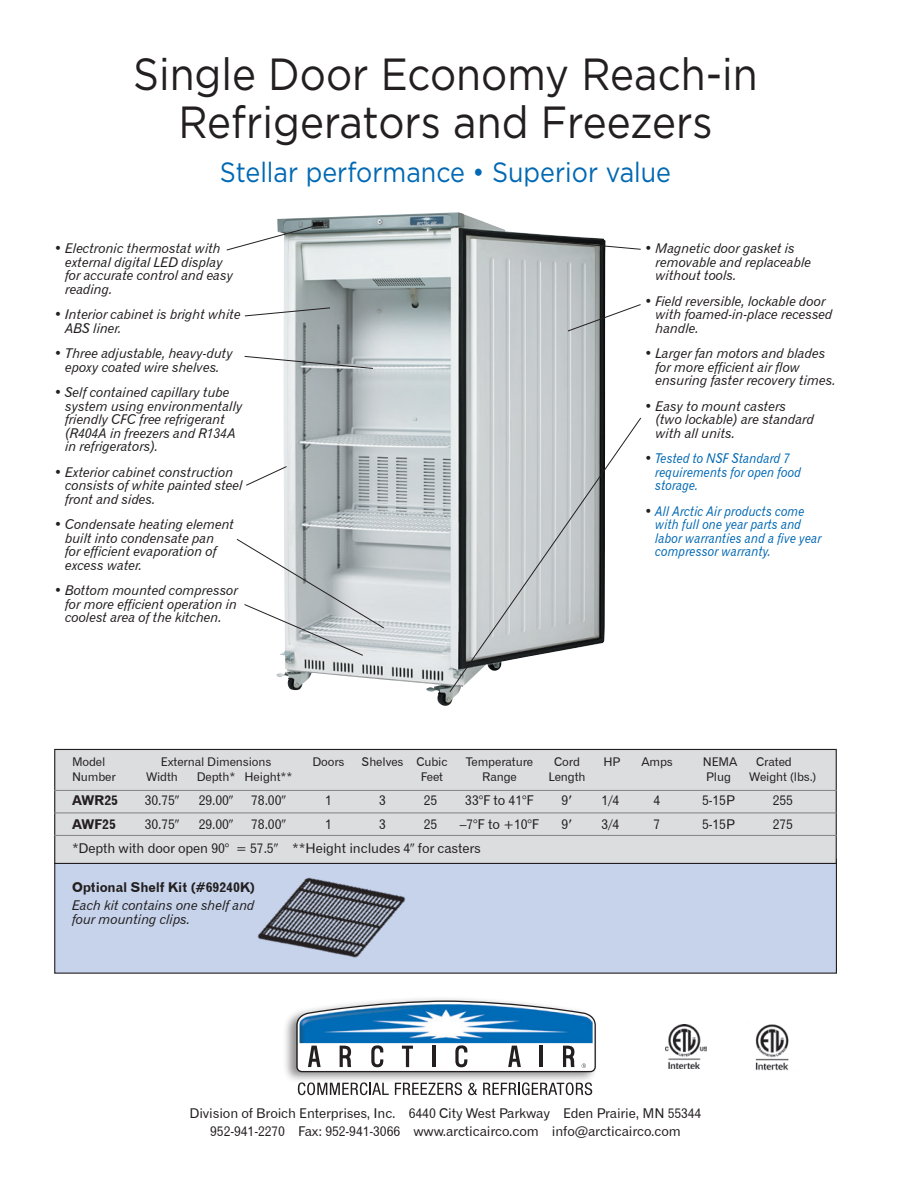
<style>
.page{position:relative;width:918px;height:1188px;background:#fff}
.page>*{position:absolute;margin:0;border:0;box-sizing:border-box;transform-origin:0 0}
.t1{font:45px/48px "Gotham";color:#231f20;text-align:center;scale:.9 1}
.t2{font:27.9px "Gotham";color:#0168b3;scale:.9 1}
.t3{font:13.5px/13.5px "Gothic 720 BT Italic B";letter-spacing:-.01em;color:#231f20}
.t4{font:13.5px "Gothic 720 BT Roman B";letter-spacing:-.01em;color:#231f20}
.t5{font:13.5px/13.5px "Gothic 720 BT Italic B";color:#0168b3;scale:.9 1}
.t6{font:13.5px "Gothic 720 BT Bold B";letter-spacing:-.01em;color:#231f20}
.t7{font:12px "Gothic 720 BT Roman B";letter-spacing:-.01em;color:#231f20}
.s1{color:#231f20}
.s2{font-family:"Universal Newswith Comm Pi"}
</style>
<div class="page">
<img style="left:276px;top:212px;width:330px;height:494px">
<div style="left:55px;top:859px;width:781px;height:114px;background:#c6d3eb"></div>
<div style="left:475px;top:169px;width:7px;height:8px;border:1px solid #fff;border-radius:3px"></div>
<img style="left:241px;top:877px;width:180px;height:97px">
<div style="left:55px;top:749px;width:781px;height:114px;background:#dcdddf"></div>
<div style="left:54px;top:749px;width:783px;height:115px;border:1px solid #231f20"></div>
<hr style="left:54px;top:790px;width:783px;height:1px;background:#808285">
<hr style="left:54px;top:813px;width:783px;height:1px;background:#808285">
<hr style="left:54px;top:835px;width:783px;height:1px;background:#808285">
<svg style="left:244px;top:307px;width:87px;height:10px"></svg>
<svg style="left:244px;top:356px;width:130px;height:13px"></svg>
<svg style="left:246px;top:466px;width:41px;height:20px"></svg>
<svg style="left:236px;top:538px;width:149px;height:118px"></svg>
<svg style="left:520px;top:238px;width:121px;height:12px"></svg>
<svg style="left:567px;top:304px;width:74px;height:28px"></svg>
<svg style="left:449px;top:417px;width:193px;height:276px"></svg>
<svg style="left:298px;top:1084px;width:91px;height:11px"></svg>
<svg style="left:395px;top:1084px;width:67px;height:11px"></svg>
<svg style="left:468px;top:1084px;width:9px;height:11px"></svg>
<svg style="left:483px;top:1084px;width:109px;height:11px"></svg>
<div style="left:283px;top:995px;width:316px;height:89px;background:#231f20;opacity:.5"></div>
<svg style="left:296px;top:1000px;width:300px;height:72px"></svg>
<img style="left:755px;top:1024px;width:34px;height:47px">
<img style="left:665px;top:1025px;width:42px;height:43px">
<svg style="left:226px;top:224px;width:94px;height:27px"></svg>
<p class="t1" style="left:133px;top:49px;width:696px">Single Door Economy Reach-in<br>Refrigerators and Freezers</p>
<p class="t2" style="left:220px;top:155px;width:503px">Stellar performance • Superior value</p>
<p class="t3" style="left:65px;top:242px;width:170px;text-indent:-11px">• Electronic thermostat with external digital LED display for accurate control and easy reading.</p>
<p class="t3" style="left:65px;top:308px;width:177px;text-indent:-11px">• Interior cabinet is bright white<br>ABS liner.</p>
<p class="t3" style="left:54px;top:347px;width:181px;text-align:center">• Three adjustable, heavy-duty epoxy coated wire shelves.</p>
<p class="t3" style="left:65px;top:386px;width:179px;text-indent:-11px">• Self contained capillary tube system using environmentally friendly CFC free refrigerant (R404A in freezers and R134A in refrigerators).</p>
<p class="t3" style="left:65px;top:465px;width:179px;text-indent:-11px">• Exterior cabinet construction consists of white painted steel front and sides.</p>
<p class="t3" style="left:65px;top:518px;width:171px;text-indent:-11px">• Condensate heating element built into condensate pan<br>for efficient evaporation of excess water.</p>
<p class="t3" style="left:65px;top:584px;width:174px;text-align:justify;text-indent:-11px">• Bottom mounted compressor for more efficient operation in coolest area of the kitchen.</p>
<p class="t3" style="left:655px;top:242px;width:157px;text-indent:-11px">• Magnetic door gasket is removable and replaceable without tools.</p>
<p class="t3" style="left:655px;top:294px;width:179px;text-indent:-11px">• Field reversible, lockable door with foamed-in-place recessed handle.</p>
<p class="t3" style="left:655px;top:347px;width:182px;text-indent:-11px">• Larger fan motors and blades for more efficient air flow ensuring faster recovery times.</p>
<p class="t3" style="left:655px;top:399px;width:160px;text-indent:-11px">• Easy to mount casters (two lockable) are standard with all units.</p>
<p class="t5" style="left:655px;top:452px;width:163px;text-indent:-11px"><span class="s1">•</span> Tested to NSF Standard 7 requirements for open food storage.</p>
<p class="t5" style="left:655px;top:504px;width:186px;text-indent:-11px"><span class="s1">•</span> All Arctic Air products come with full one year parts and labor warranties and a five year compressor warranty.</p>
<p class="t7" style="left:72px;top:755px;width:35px">Model</p>
<p class="t7" style="left:161px;top:755px;width:112px">External Dimensions</p>
<p class="t7" style="left:313px;top:755px;width:34px">Doors</p>
<p class="t7" style="left:362px;top:755px;width:88px">Shelves Cubic</p>
<p class="t7" style="left:466px;top:755px;width:69px">Temperature</p>
<p class="t7" style="left:554px;top:755px;width:27px">Cord</p>
<p class="t7" style="left:604px;top:755px;width:19px">HP</p>
<p class="t7" style="left:641px;top:755px;width:33px">Amps</p>
<p class="t7" style="left:703px;top:755px;width:36px">NEMA</p>
<p class="t7" style="left:756px;top:755px;width:37px">Crated</p>
<p class="t7" style="left:72px;top:770px;width:45px">Number</p>
<p class="t7" style="left:146px;top:770px;width:33px">Width</p>
<p class="t7" style="left:197px;top:770px;width:97px">Depth* Height**</p>
<p class="t7" style="left:421px;top:770px;width:24px">Feet</p>
<p class="t7" style="left:482px;top:770px;width:36px">Range</p>
<p class="t7" style="left:548px;top:770px;width:39px">Length</p>
<p class="t7" style="left:706px;top:770px;width:26px">Plug</p>
<p class="t7" style="left:749px;top:770px;width:69px">Weight (lbs.)</p>
<p class="t6" style="left:72px;top:792px;width:48px">AWR25</p>
<p class="t4" style="left:145px;top:792px;width:36px">30.75<span class="s2">9</span></p>
<p class="t4" style="left:199px;top:792px;width:36px">29.00<span class="s2">9</span></p>
<p class="t4" style="left:251px;top:792px;width:36px">78.00<span class="s2">9</span></p>
<p class="t4" style="left:325px;top:792px;width:8px">1</p>
<p class="t4" style="left:379px;top:792px;width:8px">3</p>
<p class="t4" style="left:424px;top:792px;width:15px">25</p>
<p class="t4" style="left:465px;top:792px;width:70px">33<span class="s2">7</span>F to 41<span class="s2">7</span>F</p>
<p class="t4" style="left:561px;top:792px;width:13px">9<span class="s2">*</span></p>
<p class="t4" style="left:602px;top:792px;width:19px">1/4</p>
<p class="t4" style="left:654px;top:792px;width:8px">4</p>
<p class="t4" style="left:702px;top:792px;width:34px">5-15P</p>
<p class="t4" style="left:773px;top:792px;width:22px">255</p>
<p class="t6" style="left:72px;top:816px;width:46px">AWF25</p>
<p class="t4" style="left:145px;top:816px;width:36px">30.75<span class="s2">9</span></p>
<p class="t4" style="left:199px;top:816px;width:36px">29.00<span class="s2">9</span></p>
<p class="t4" style="left:251px;top:816px;width:36px">78.00<span class="s2">9</span></p>
<p class="t4" style="left:325px;top:816px;width:8px">1</p>
<p class="t4" style="left:379px;top:816px;width:8px">3</p>
<p class="t4" style="left:424px;top:816px;width:15px">25</p>
<p class="t4" style="left:460px;top:816px;width:81px">–7<span class="s2">7</span>F to +10<span class="s2">7</span>F</p>
<p class="t4" style="left:561px;top:816px;width:13px">9<span class="s2">*</span></p>
<p class="t4" style="left:602px;top:816px;width:19px">3/4</p>
<p class="t4" style="left:654px;top:816px;width:8px">7</p>
<p class="t4" style="left:702px;top:816px;width:34px">5-15P</p>
<p class="t4" style="left:773px;top:816px;width:22px">275</p>
<p class="t4" style="left:72px;top:840px;width:410px">*Depth with door open 90<span class="s2">7</span> = 57.5<span class="s2">9</span> **Height includes 4<span class="s2">9</span> for casters</p>
<p class="t6" style="left:72px;top:879px;width:185px">Optional Shelf Kit (#69240K)</p>
<p class="t3" style="left:72px;top:899px;width:184px">Each kit contains one shelf and four mounting clips.</p>
<p class="t4" style="left:190px;top:1105px;width:513px">Division of Broich Enterprises, Inc. 6440 City West Parkway Eden Prairie, MN 55344</p>
<p class="t4" style="left:210px;top:1123px;width:472px">952-941-2270 Fax: 952-941-3066 www.arcticairco.com info@arcticairco.com</p>
</div>
